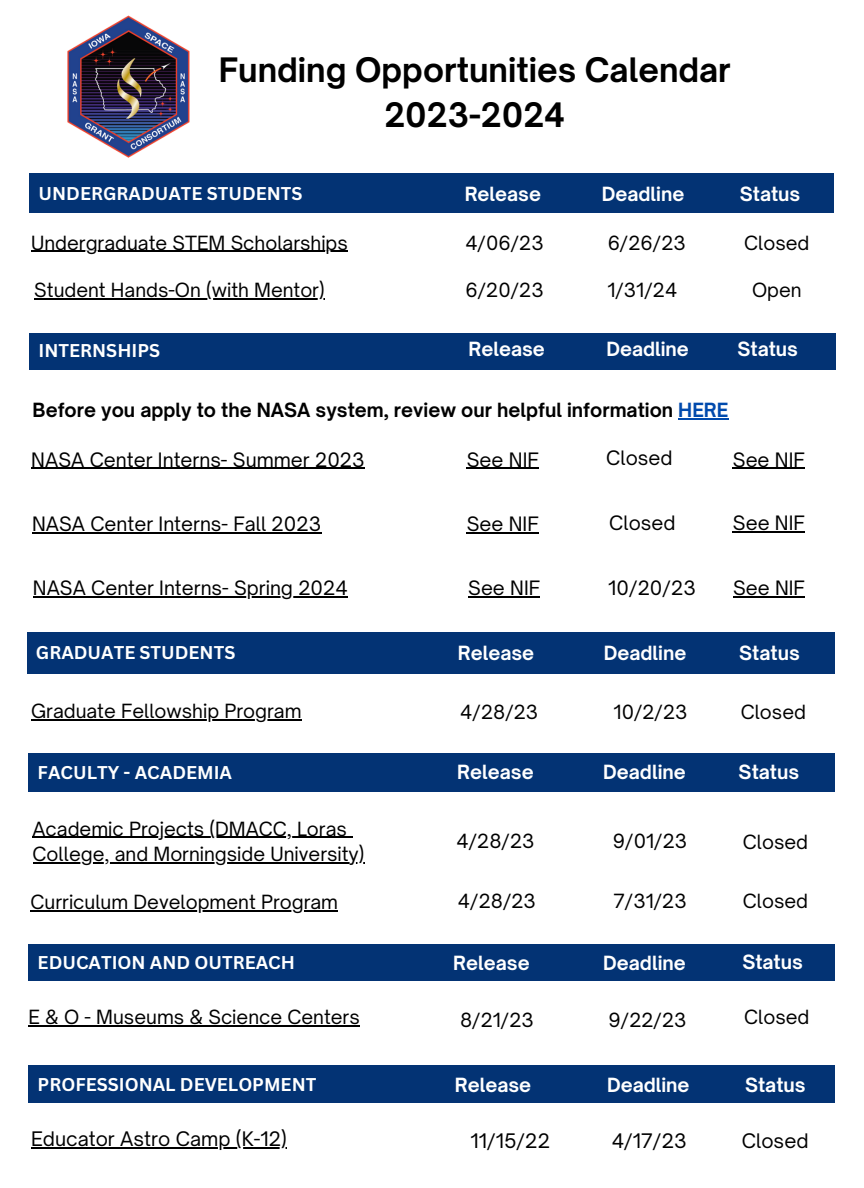
<style>
.page{position:relative;width:864px;height:1188px;background:#fff}
.page>*{position:absolute;margin:0;border:0;box-sizing:border-box;transform-origin:0 0}
.t1{font:700 32.25px "Open Sauce One";color:#000}
.t2{font:19.2px "Open Sauce One";color:#000}
.t3{font:19.05px "Open Sauce One";color:#000}
.t4{font:18.75px "Open Sauce One";color:#000}
.t5{font:700 18.75px "Open Sauce One";color:#fff}
.t6{font:700 18.75px "Open Sauce One";color:#000}
.t7{font:700 18px "Canva Sans";color:#fff}
.s1{color:#004aad}
</style>
<div class="page">
<div style="left:29px;top:1065px;width:806px;height:38px;background:#033374"></div>
<div style="left:30px;top:173px;width:804px;height:40px;background:#033374"></div>
<div style="left:30px;top:333px;width:806px;height:36px;background:#033374"></div>
<div style="left:27px;top:632px;width:808px;height:42px;background:#033374"></div>
<div style="left:29px;top:753px;width:806px;height:39px;background:#033374"></div>
<div style="left:29px;top:944px;width:806px;height:37px;background:#033374"></div>
<img style="left:68px;top:15px;width:121px;height:143px">
<hr style="left:31px;top:251px;width:317px;height:1px;background:#000">
<hr style="left:34px;top:299px;width:291px;height:1px;background:#000">
<hr style="left:31px;top:468px;width:334px;height:1px;background:#000">
<hr style="left:467px;top:468px;width:72px;height:1px;background:#000">
<hr style="left:733px;top:468px;width:72px;height:1px;background:#000">
<hr style="left:32px;top:533px;width:289px;height:1px;background:#000">
<hr style="left:467px;top:533px;width:72px;height:1px;background:#000">
<hr style="left:733px;top:531px;width:72px;height:2px;background:#000">
<hr style="left:33px;top:596px;width:315px;height:1px;background:#000">
<hr style="left:468px;top:596px;width:72px;height:1px;background:#000">
<hr style="left:733px;top:596px;width:72px;height:1px;background:#000">
<hr style="left:678px;top:418px;width:51px;height:1px;background:#004aad">
<hr style="left:31px;top:719px;width:271px;height:1px;background:#000">
<hr style="left:33px;top:837px;width:314px;height:1px;background:#000">
<hr style="left:33px;top:863px;width:331px;height:1px;background:#000">
<hr style="left:31px;top:911px;width:307px;height:1px;background:#000">
<hr style="left:29px;top:1026px;width:331px;height:1px;background:#000">
<hr style="left:31px;top:1147px;width:256px;height:1px;background:#000">
<p class="t1" style="left:219px;top:50px;width:514px">Funding Opportunities Calendar</p>
<p class="t1" style="left:384px;top:95px;width:182px">2023-2024</p>
<p class="t7" style="left:39px;top:181px;width:265px">UNDERGRADUATE STUDENTS</p>
<p class="t5" style="left:465px;top:182px;width:78px">Release</p>
<p class="t5" style="left:602px;top:182px;width:84px">Deadline</p>
<p class="t5" style="left:740px;top:182px;width:62px">Status</p>
<p class="t4" style="left:31px;top:231px;width:318px">Undergraduate STEM Scholarships</p>
<p class="t4" style="left:34px;top:279px;width:292px">Student Hands-On (with Mentor)</p>
<p class="t7" style="left:39px;top:338px;width:123px">INTERNSHIPS</p>
<p class="t4" style="left:465px;top:231px;width:80px">4/06/23</p>
<p class="t4" style="left:466px;top:279px;width:80px">6/20/23</p>
<p class="t4" style="left:608px;top:231px;width:80px">6/26/23</p>
<p class="t4" style="left:607px;top:279px;width:71px">1/31/24</p>
<p class="t4" style="left:744px;top:231px;width:67px">Closed</p>
<p class="t4" style="left:752px;top:279px;width:51px">Open</p>
<p class="t5" style="left:468px;top:338px;width:78px">Release</p>
<p class="t5" style="left:606px;top:338px;width:84px">Deadline</p>
<p class="t5" style="left:737px;top:338px;width:62px">Status</p>
<p class="t6" style="left:33px;top:398px;width:697px">Before you apply to the NASA system, review our helpful information <span class="s1">HERE</span></p>
<p class="t3" style="left:31px;top:448px;width:335px">NASA Center Interns- Summer 2023</p>
<p class="t3" style="left:467px;top:448px;width:74px">See NIF</p>
<p class="t3" style="left:606px;top:446px;width:68px">Closed</p>
<p class="t3" style="left:733px;top:448px;width:74px">See NIF</p>
<p class="t3" style="left:32px;top:512px;width:291px">NASA Center Interns- Fall 2023</p>
<p class="t3" style="left:467px;top:512px;width:74px">See NIF</p>
<p class="t3" style="left:609px;top:511px;width:68px">Closed</p>
<p class="t3" style="left:733px;top:511px;width:74px">See NIF</p>
<p class="t3" style="left:33px;top:576px;width:316px">NASA Center Interns- Spring 2024</p>
<p class="t3" style="left:468px;top:576px;width:73px">See NIF</p>
<p class="t3" style="left:608px;top:576px;width:89px">10/20/23</p>
<p class="t3" style="left:733px;top:576px;width:73px">See NIF</p>
<p class="t7" style="left:36px;top:640px;width:201px">GRADUATE STUDENTS</p>
<p class="t5" style="left:458px;top:642px;width:78px">Release</p>
<p class="t5" style="left:604px;top:642px;width:84px">Deadline</p>
<p class="t5" style="left:739px;top:642px;width:62px">Status</p>
<p class="t4" style="left:31px;top:699px;width:272px">Graduate Fellowship Program</p>
<p class="t4" style="left:460px;top:701px;width:80px">4/28/23</p>
<p class="t4" style="left:614px;top:701px;width:76px">10/2/23</p>
<p class="t4" style="left:741px;top:701px;width:67px">Closed</p>
<p class="t7" style="left:38px;top:760px;width:196px">FACULTY - ACADEMIA</p>
<p class="t5" style="left:457px;top:761px;width:78px">Release</p>
<p class="t5" style="left:603px;top:761px;width:84px">Deadline</p>
<p class="t5" style="left:739px;top:761px;width:62px">Status</p>
<p class="t4" style="left:33px;top:817px;width:316px">Academic Projects (DMACC, Loras</p>
<p class="t4" style="left:33px;top:843px;width:333px">College, and Morningside University)</p>
<p class="t4" style="left:457px;top:829px;width:80px">4/28/23</p>
<p class="t4" style="left:613px;top:830px;width:76px">9/01/23</p>
<p class="t4" style="left:743px;top:830px;width:67px">Closed</p>
<p class="t4" style="left:31px;top:891px;width:309px">Curriculum Development Program</p>
<p class="t4" style="left:458px;top:890px;width:80px">4/28/23</p>
<p class="t4" style="left:613px;top:890px;width:75px">7/31/23</p>
<p class="t4" style="left:743px;top:890px;width:67px">Closed</p>
<p class="t7" style="left:38px;top:950px;width:259px">EDUCATION AND OUTREACH</p>
<p class="t5" style="left:453px;top:951px;width:78px">Release</p>
<p class="t5" style="left:603px;top:951px;width:84px">Deadline</p>
<p class="t5" style="left:742px;top:950px;width:62px">Status</p>
<p class="t4" style="left:29px;top:1006px;width:333px">E &amp; O - Museums &amp; Science Centers</p>
<p class="t4" style="left:460px;top:1008px;width:75px">8/21/23</p>
<p class="t4" style="left:609px;top:1008px;width:79px">9/22/23</p>
<p class="t4" style="left:744px;top:1006px;width:67px">Closed</p>
<p class="t7" style="left:38px;top:1072px;width:280px">PROFESSIONAL DEVELOPMENT</p>
<p class="t5" style="left:455px;top:1073px;width:78px">Release</p>
<p class="t5" style="left:607px;top:1073px;width:84px">Deadline</p>
<p class="t5" style="left:745px;top:1073px;width:62px">Status</p>
<p class="t2" style="left:31px;top:1127px;width:257px">Educator Astro Camp (K-12)</p>
<p class="t2" style="left:471px;top:1129px;width:81px">11/15/22</p>
<p class="t2" style="left:612px;top:1129px;width:76px">4/17/23</p>
<p class="t2" style="left:742px;top:1129px;width:68px">Closed</p>
</div>
